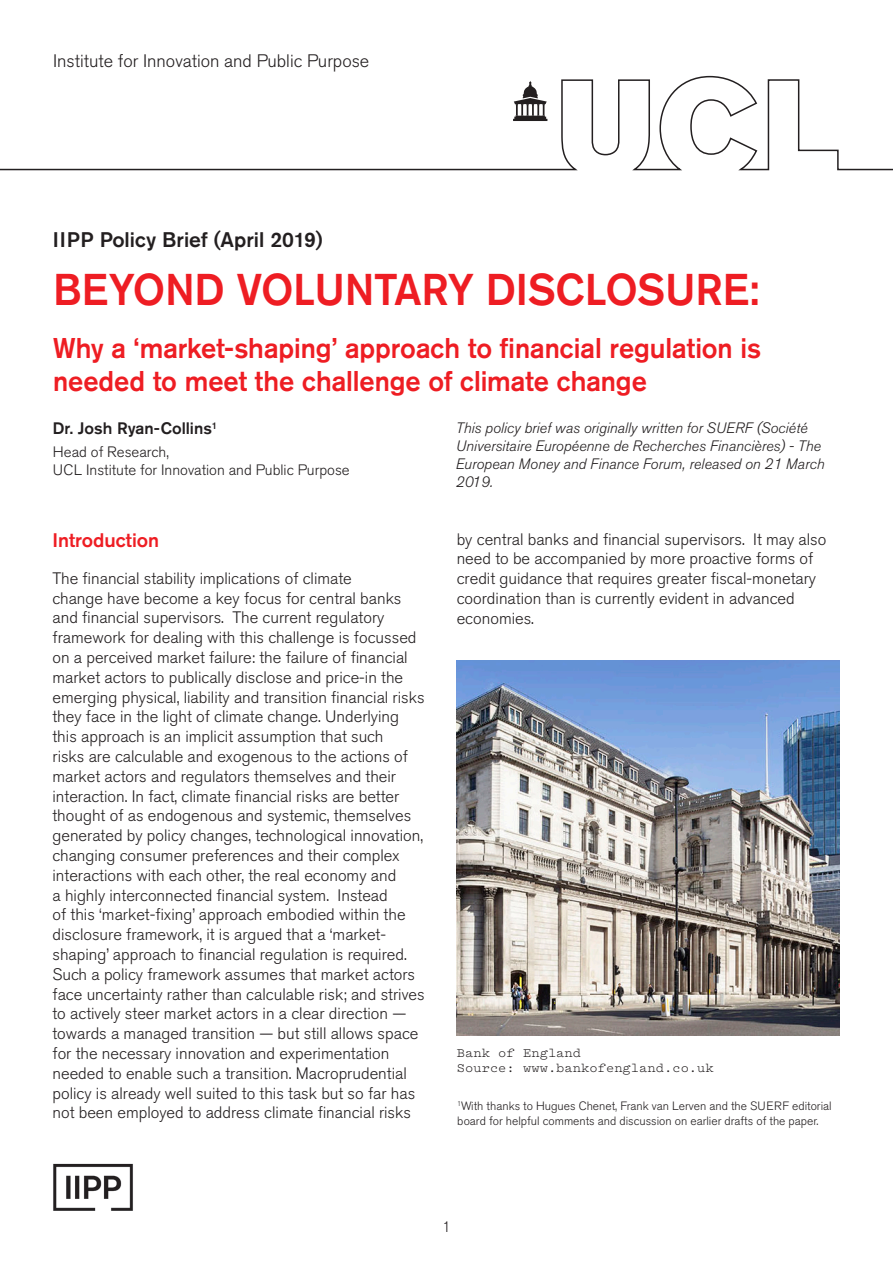
<style>
.page{position:relative;width:893px;height:1263px;background:#fff}
.page>*{position:absolute;margin:0;border:0;box-sizing:border-box;transform-origin:0 0}
._1__Title{font:500 44.1px "Akzidenz Grotesk Pro";letter-spacing:-.005em;color:#ee1d23;scale:.95 1}
._1__Title-2{font:500 28.35px/32.4px "Akzidenz Grotesk Pro";letter-spacing:-.005em;color:#ee1d23;scale:.95 1}
._2__Subhead{font:500 21px "Akzidenz Grotesk Pro";color:#231f20}
._5__UCL_banner{font:500 19.5px "Akzidenz Grotesk Pro";color:#ee1d23}
._5__UCL_banner-2{font:300 18px "Akzidenz Grotesk Pro";color:#231f20}
._5__UCL_banner-3{font:300 16.5px/19.8px "Akzidenz Grotesk Pro";color:#231f20}
._4__Body_copy{font:500 16.5px "Akzidenz Grotesk Pro";color:#231f20}
._5__UCL_banner-4{font:italic 300 15px/18px "Akzidenz Grotesk Pro";color:#231f20}
._5__UCL_banner-5{font:300 15px "Akzidenz Grotesk Pro";color:#231f20}
._4__Body_copy-2{font:300 15px "Akzidenz Grotesk Pro";color:#231f20}
._5__UCL_banner-6{font:13.5px/15px "Pitch";color:#231f20}
._5__UCL_banner-7{font:300 12px/14.4px "Akzidenz Grotesk Pro";color:#231f20}
</style>
<div class="page">
<svg style="left:0;top:75px;width:893px;height:96px"></svg>
<svg style="left:513px;top:81px;width:34px;height:40px"></svg>
<img style="left:456px;top:660px;width:384px;height:375px">
<img style="left:53px;top:1163px;width:80px;height:48px">
<p class="_5__UCL_banner-2" style="left:53px;top:49px;width:318px">Institute for Innovation and Public Purpose</p>
<p class="_2__Subhead" style="left:53px;top:226px;width:271px">IIPP Policy Brief (April 2019)</p>
<p class="_1__Title" style="left:53px;top:261px;width:745px">BEYOND VOLUNTARY DISCLOSURE:</p>
<p class="_1__Title-2" style="left:53px;top:332px;width:747px">Why a ‘market-shaping’ approach to financial regulation is needed to meet the challenge of climate change</p>
<p class="_4__Body_copy" style="left:53px;top:418px;width:166px">Dr. Josh Ryan-Collins<sup>1</sup></p>
<p class="_4__Body_copy-2" style="left:53px;top:442px;width:117px">Head of Research,</p>
<p class="_5__UCL_banner-5" style="left:53px;top:460px;width:298px">UCL Institute for Innovation and Public Purpose</p>
<p class="_5__UCL_banner" style="left:53px;top:527px;width:108px">Introduction</p>
<p class="_5__UCL_banner-3" style="left:53px;top:568px;width:374px">The financial stability implications of climate<br>change have become a key focus for central banks and financial supervisors. The current regulatory framework for dealing with this challenge is focussed on a perceived market failure: the failure of financial market actors to publically disclose and price-in the emerging physical, liability and transition financial risks they face in the light of climate change. Underlying this approach is an implicit assumption that such<br>risks are calculable and exogenous to the actions of market actors and regulators themselves and their interaction. In fact, climate financial risks are better thought of as endogenous and systemic, themselves generated by policy changes, technological innovation, changing consumer preferences and their complex interactions with each other, the real economy and<br>a highly interconnected financial system. Instead<br>of this ‘market-fixing’ approach embodied within the disclosure framework, it is argued that a ‘market&shy;shaping’ approach to financial regulation is required.<br>Such a policy framework assumes that market actors face uncertainty rather than calculable risk; and strives to actively steer market actors in a clear direction — towards a managed transition — but still allows space for the necessary innovation and experimentation needed to enable such a transition. Macroprudential policy is already well suited to this task but so far has not been employed to address climate financial risks</p>
<p class="_5__UCL_banner-4" style="left:456px;top:419px;width:370px">This policy brief was originally written for SUERF (Société Universitaire Européenne de Recherches Financières) - The European Money and Finance Forum, released on 21 March 2019.</p>
<p class="_5__UCL_banner-3" style="left:457px;top:529px;width:371px">by central banks and financial supervisors. It may also need to be accompanied by more proactive forms of credit guidance that requires greater fiscal-monetary coordination than is currently evident in advanced economies.</p>
<p class="_5__UCL_banner-6" style="left:457px;top:1044px;width:258px">Bank of England<br>Source: www.bankofengland.co.uk</p>
<p class="_5__UCL_banner-7" style="left:457px;top:1099px;width:376px"><sup>1</sup>With thanks to Hugues Chenet, Frank van Lerven and the SUERF editorial board for helpful comments and discussion on earlier drafts of the paper.</p>
<p class="_5__UCL_banner-5" style="left:442px;top:1217px;width:10px">1</p>
</div>
